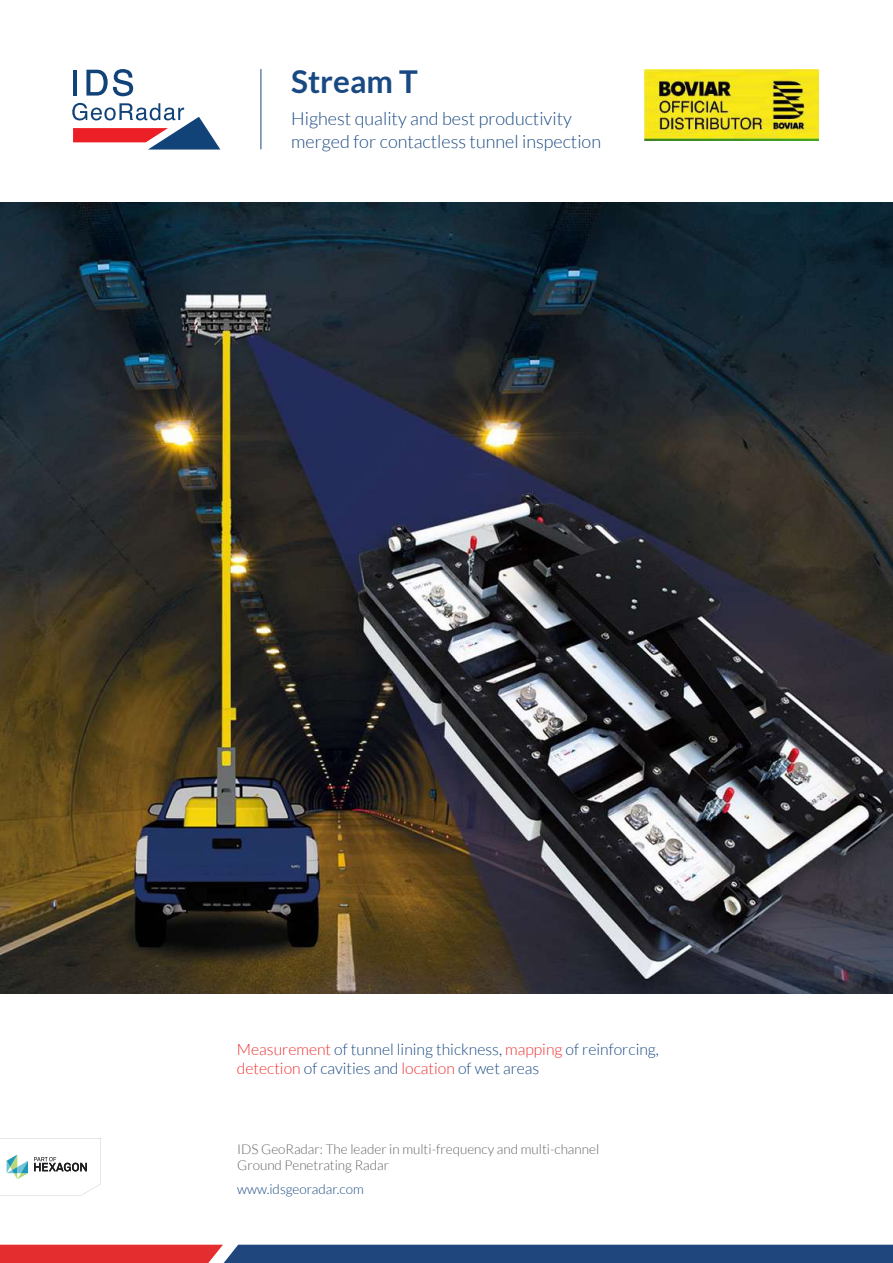
<style>
.page{position:relative;width:893px;height:1263px;background:#fff}
.page>*{position:absolute;margin:0;border:0;box-sizing:border-box;transform-origin:0 0}
.t1{font:700 31.5px "Lato";color:#194983}
.t2{font:300 18px/23.4px "Lato";color:#194983}
.t3{font:300 15.75px/18.9px "Lato";color:#194983}
.t4{font:300 13.5px/16.2px "Lato";color:#636366}
.t5{font:300 13.5px "Lato";color:#194983}
.s1{color:#ee302f}
</style>
<div class="page">
<img style="left:0;top:203px;width:893px;height:791px">
<svg style="left:86px;top:69px;width:47px;height:27px"></svg>
<hr style="left:73px;top:70px;width:4px;height:26px;background:#114378">
<svg style="left:72px;top:103px;width:148px;height:47px"></svg>
<hr style="left:261px;top:69px;width:1px;height:80px;background:#1f467d">
<svg style="left:0;top:1138px;width:101px;height:58px"></svg>
<svg style="left:0;top:1245px;width:893px;height:18px"></svg>
<img style="left:644px;top:70px;width:175px;height:70px">
<h1 class="t1" style="left:291px;top:63px;width:128px">Stream T</h1>
<p class="t2" style="left:291px;top:107px;width:311px">Highest quality and best productivity merged for contactless tunnel inspection</p>
<p class="t3" style="left:237px;top:1040px;width:424px"><span class="s1">Measurement</span> of tunnel lining thickness, <span class="s1">mapping</span> of reinforcing, <span class="s1">detection</span> of cavities and <span class="s1">location</span> of wet areas</p>
<p class="t4" style="left:237px;top:1141px;width:363px">IDS GeoRadar: The leader in multi-frequency and multi-channel<br>Ground Penetrating Radar</p>
<p class="t5" style="left:237px;top:1182px;width:128px">www.idsgeoradar.com</p>
</div>
